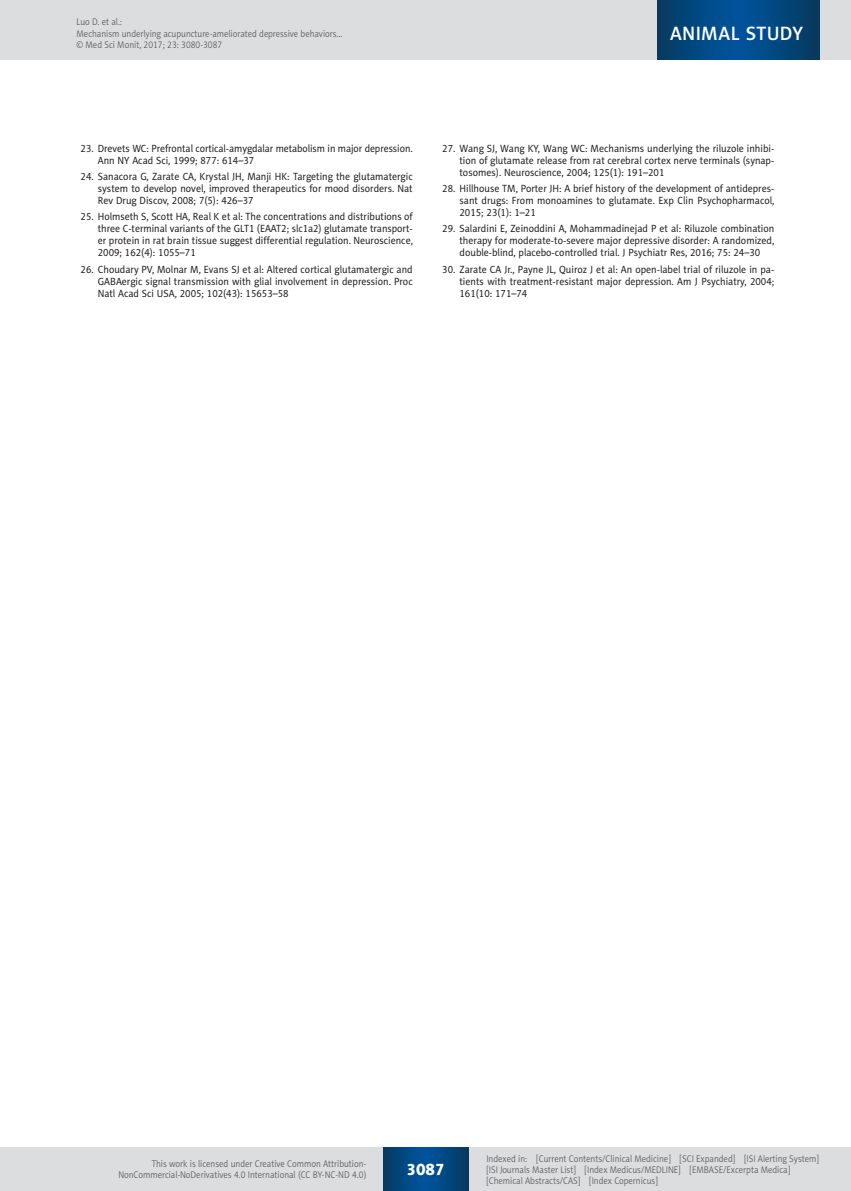
<style>
.page{position:relative;width:851px;height:1191px;background:#fff}
.page>*{position:absolute;margin:0;border:0;box-sizing:border-box;transform-origin:0 0}
.t1{font:19.5px "Naomi Sans EFN Medium";letter-spacing:.015em;color:#fff}
.t2{font:16.5px "Naomi Sans EFN Heavy";color:#fff}
.MSM_Referencje_punkt{font:10.5px/12px "Naomi Sans EFN";color:#231f20;text-align:justify;scale:.95 1}
.MSM_Referencje_punkt-2{font:10.5px/12px "Naomi Sans EFN";color:#231f20;scale:.94 1}
.t3{font:9.75px/11.2px "Naomi Sans EFN Light";color:#57585a;scale:.9 1}
</style>
<div class="page">
<div style="left:0;top:1148px;width:850px;height:43px;background:#dcdddf"></div>
<svg style="left:383px;top:1147px;width:85px;height:43px;background:#02477e"></svg>
<div style="left:0;top:0;width:850px;height:60px;background:#dcdddf"></div>
<svg style="left:657px;top:0;width:162px;height:60px;background:#02477e"></svg>
<p class="t3" style="left:77px;top:16px;width:297px">Luo D. et al.:<br>Mechanism underlying acupuncture-ameliorated depressive behaviors… © Med Sci Monit, 2017; 23: 3080-3087</p>
<h1 class="t1" style="left:670px;top:22px;width:134px">ANIMAL STUDY</h1>
<p class="MSM_Referencje_punkt-2" style="left:98px;top:142px;width:336px;text-indent:-17px">23. Drevets WC: Prefrontal cortical-amygdalar metabolism in major depression.<br>Ann NY Acad Sci, 1999; 877: 614–37</p>
<p class="MSM_Referencje_punkt" style="left:98px;top:171px;width:333px;text-indent:-17px">24. Sanacora G, Zarate CA, Krystal JH, Manji HK: Targeting the glutamatergic system to develop novel, improved therapeutics for mood disorders. Nat Rev Drug Discov, 2008; 7(5): 426–37</p>
<p class="MSM_Referencje_punkt" style="left:98px;top:211px;width:333px;text-indent:-17px">25. Holmseth S, Scott HA, Real K et al: The concentrations and distributions of three C-terminal variants of the GLT1 (EAAT2; slc1a2) glutamate transport&shy;er protein in rat brain tissue suggest differential regulation. Neuroscience, 2009; 162(4): 1055–71</p>
<p class="MSM_Referencje_punkt" style="left:98px;top:263px;width:333px;text-indent:-17px">26. Choudary PV, Molnar M, Evans SJ et al: Altered cortical glutamatergic and GABAergic signal transmission with glial involvement in depression. Proc Natl Acad Sci USA, 2005; 102(43): 15653–58</p>
<p class="MSM_Referencje_punkt" style="left:459px;top:142px;width:333px;text-indent:-17px">27. Wang SJ, Wang KY, Wang WC: Mechanisms underlying the riluzole inhibi&shy;tion of glutamate release from rat cerebral cortex nerve terminals (synap&shy;tosomes). Neuroscience, 2004; 125(1): 191–201</p>
<p class="MSM_Referencje_punkt" style="left:459px;top:183px;width:333px;text-indent:-17px">28. Hillhouse TM, Porter JH: A brief history of the development of antidepres&shy;sant drugs: From monoamines to glutamate. Exp Clin Psychopharmacol, 2015; 23(1): 1–21</p>
<p class="MSM_Referencje_punkt" style="left:459px;top:223px;width:333px;text-indent:-17px">29. Salardini E, Zeinoddini A, Mohammadinejad P et al: Riluzole combination therapy for moderate-to-severe major depressive disorder: A randomized, double-blind, placebo-controlled trial. J Psychiatr Res, 2016; 75: 24–30</p>
<p class="MSM_Referencje_punkt" style="left:459px;top:263px;width:333px;text-indent:-17px">30. Zarate CA Jr., Payne JL, Quiroz J et al: An open-label trial of riluzole in pa&shy;tients with treatment-resistant major depression. Am J Psychiatry, 2004; 161(10: 171–74</p>
<p class="t3" style="left:118px;top:1158px;width:277px;text-align:right">This work is licensed under Creative Common Attribution-<br>NonCommercial-NoDerivatives 4.0 International (CC BY-NC-ND 4.0)</p>
<h2 class="t2" style="left:406px;top:1159px;width:40px">3087</h2>
<p class="t3" style="left:486px;top:1152px;width:371px">Indexed in: [Current Contents/Clinical Medicine] [SCI Expanded] [ISI Alerting System] [ISI Journals Master List] [Index Medicus/MEDLINE] [EMBASE/Excerpta Medica] [Chemical Abstracts/CAS] [Index Copernicus]</p>
</div>
